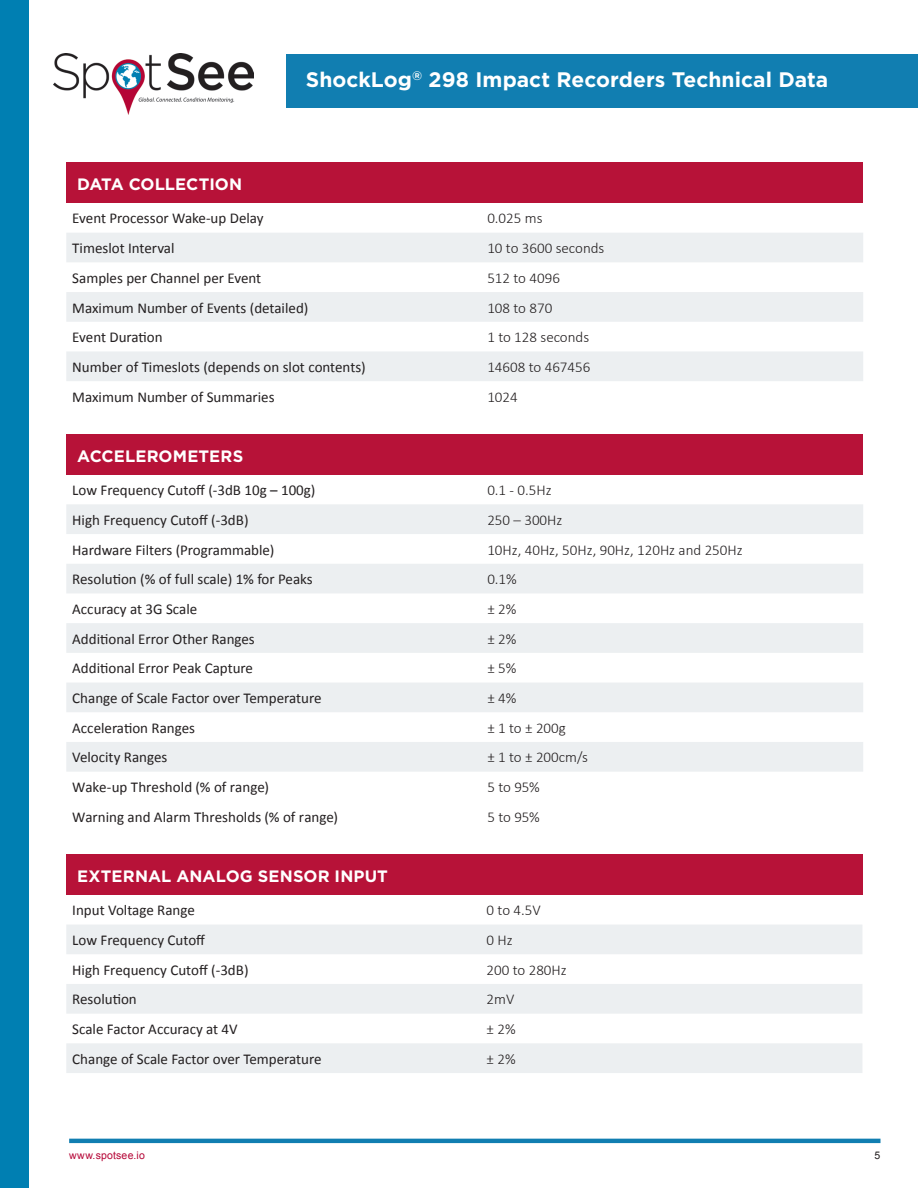
<style>
.page{position:relative;width:918px;height:1188px;background:#fff}
.page>*{position:absolute;margin:0;border:0;box-sizing:border-box;transform-origin:0 0}
.t1{font:700 21px "Gotham";color:#fff}
.t2{font:700 16.5px "Gotham";letter-spacing:.005em;color:#fff}
.t3{font:15px "Calibri";color:#231f20}
.t4{font:300 15px "Calibri";color:#231f20}
.t5{font:10.5px "Arial";letter-spacing:.02em;color:#b50536}
.t6{font:10.5px "Arial";color:#231f20}
</style>
<div class="page">
<div style="left:286px;top:54px;width:632px;height:54px;background:#117eb1"></div>
<div style="left:0;top:0;width:29px;height:1188px;background:#007fb2"></div>
<img style="left:54px;top:54px;width:200px;height:61px">
<hr style="left:69px;top:1139px;width:811px;height:4px;background:#117eb1">
<div style="left:66px;top:162px;width:797px;height:41px;background:#b71238"></div>
<svg style="left:66px;top:233px;width:797px;height:148px;fill:#eceff1"></svg>
<div style="left:66px;top:854px;width:796px;height:41px;background:#b71238"></div>
<svg style="left:66px;top:925px;width:796px;height:148px;fill:#eceff1"></svg>
<div style="left:66px;top:434px;width:797px;height:41px;background:#b71238"></div>
<svg style="left:66px;top:504px;width:797px;height:268px;fill:#eceff1"></svg>
<h1 class="t1" style="left:306px;top:67px;width:524px">ShockLog<sup>®</sup> 298 Impact Recorders Technical Data</h1>
<p class="t2" style="left:77px;top:175px;width:166px">DATA COLLECTION</p>
<p class="t3" style="left:72px;top:209px;width:193px">Event Processor Wake-up Delay</p>
<p class="t4" style="left:487px;top:209px;width:57px">0.025 ms</p>
<p class="t3" style="left:72px;top:239px;width:104px">Timeslot Interval</p>
<p class="t4" style="left:487px;top:239px;width:119px">10 to 3600 seconds</p>
<p class="t3" style="left:72px;top:269px;width:190px">Samples per Channel per Event</p>
<p class="t4" style="left:487px;top:269px;width:74px">512 to 4096</p>
<p class="t3" style="left:72px;top:298px;width:238px">Maximum Number of Events (detailed)</p>
<p class="t4" style="left:487px;top:298px;width:67px">108 to 870</p>
<p class="t3" style="left:72px;top:328px;width:92px">Event Duration</p>
<p class="t4" style="left:487px;top:328px;width:103px">1 to 128 seconds</p>
<p class="t3" style="left:72px;top:358px;width:295px">Number of Timeslots (depends on slot contents)</p>
<p class="t4" style="left:487px;top:358px;width:105px">14608 to 467456</p>
<p class="t3" style="left:72px;top:387px;width:204px">Maximum Number of Summaries</p>
<p class="t4" style="left:487px;top:387px;width:32px">1024</p>
<p class="t2" style="left:77px;top:447px;width:168px">ACCELEROMETERS</p>
<p class="t3" style="left:72px;top:481px;width:245px">Low Frequency Cutoff (-3dB 10g – 100g)</p>
<p class="t4" style="left:487px;top:481px;width:66px">0.1 - 0.5Hz</p>
<p class="t3" style="left:72px;top:511px;width:178px">High Frequency Cutoff (-3dB)</p>
<p class="t4" style="left:487px;top:511px;width:77px">250 – 300Hz</p>
<p class="t3" style="left:72px;top:540px;width:204px">Hardware Filters (Programmable)</p>
<p class="t4" style="left:487px;top:540px;width:257px">10Hz, 40Hz, 50Hz, 90Hz, 120Hz and 250Hz</p>
<p class="t3" style="left:72px;top:570px;width:242px">Resolution (% of full scale) 1% for Peaks</p>
<p class="t4" style="left:487px;top:570px;width:31px">0.1%</p>
<p class="t3" style="left:72px;top:600px;width:126px">Accuracy at 3G Scale</p>
<p class="t4" style="left:487px;top:600px;width:31px">± 2%</p>
<p class="t3" style="left:72px;top:629px;width:184px">Additional Error Other Ranges</p>
<p class="t4" style="left:487px;top:629px;width:31px">± 2%</p>
<p class="t3" style="left:72px;top:659px;width:182px">Additional Error Peak Capture</p>
<p class="t4" style="left:487px;top:659px;width:31px">± 5%</p>
<p class="t3" style="left:72px;top:689px;width:251px">Change of Scale Factor over Temperature</p>
<p class="t4" style="left:487px;top:689px;width:31px">± 4%</p>
<p class="t3" style="left:72px;top:718px;width:124px">Acceleration Ranges</p>
<p class="t4" style="left:487px;top:718px;width:80px">± 1 to ± 200g</p>
<p class="t3" style="left:72px;top:748px;width:97px">Velocity Ranges</p>
<p class="t4" style="left:487px;top:748px;width:102px">± 1 to ± 200cm/s</p>
<p class="t3" style="left:72px;top:778px;width:198px">Wake-up Threshold (% of range)</p>
<p class="t4" style="left:487px;top:778px;width:54px">5 to 95%</p>
<p class="t3" style="left:72px;top:808px;width:267px">Warning and Alarm Thresholds (% of range)</p>
<p class="t4" style="left:487px;top:808px;width:54px">5 to 95%</p>
<p class="t2" style="left:77px;top:867px;width:312px">EXTERNAL ANALOG SENSOR INPUT</p>
<p class="t3" style="left:72px;top:901px;width:124px">Input Voltage Range</p>
<p class="t4" style="left:487px;top:901px;width:56px">0 to 4.5V</p>
<p class="t3" style="left:72px;top:931px;width:134px">Low Frequency Cutoff</p>
<p class="t4" style="left:487px;top:931px;width:28px">0 Hz</p>
<p class="t3" style="left:72px;top:960px;width:178px">High Frequency Cutoff (-3dB)</p>
<p class="t4" style="left:487px;top:960px;width:82px">200 to 280Hz</p>
<p class="t3" style="left:72px;top:990px;width:66px">Resolution</p>
<p class="t4" style="left:487px;top:990px;width:29px">2mV</p>
<p class="t3" style="left:72px;top:1020px;width:167px">Scale Factor Accuracy at 4V</p>
<p class="t4" style="left:487px;top:1020px;width:31px">± 2%</p>
<p class="t3" style="left:72px;top:1050px;width:251px">Change of Scale Factor over Temperature</p>
<p class="t4" style="left:487px;top:1050px;width:31px">± 2%</p>
<p class="t5" style="left:69px;top:1148px;width:77px">www.spotsee.io</p>
<p class="t6" style="left:875px;top:1148px;width:7px">5</p>
</div>
